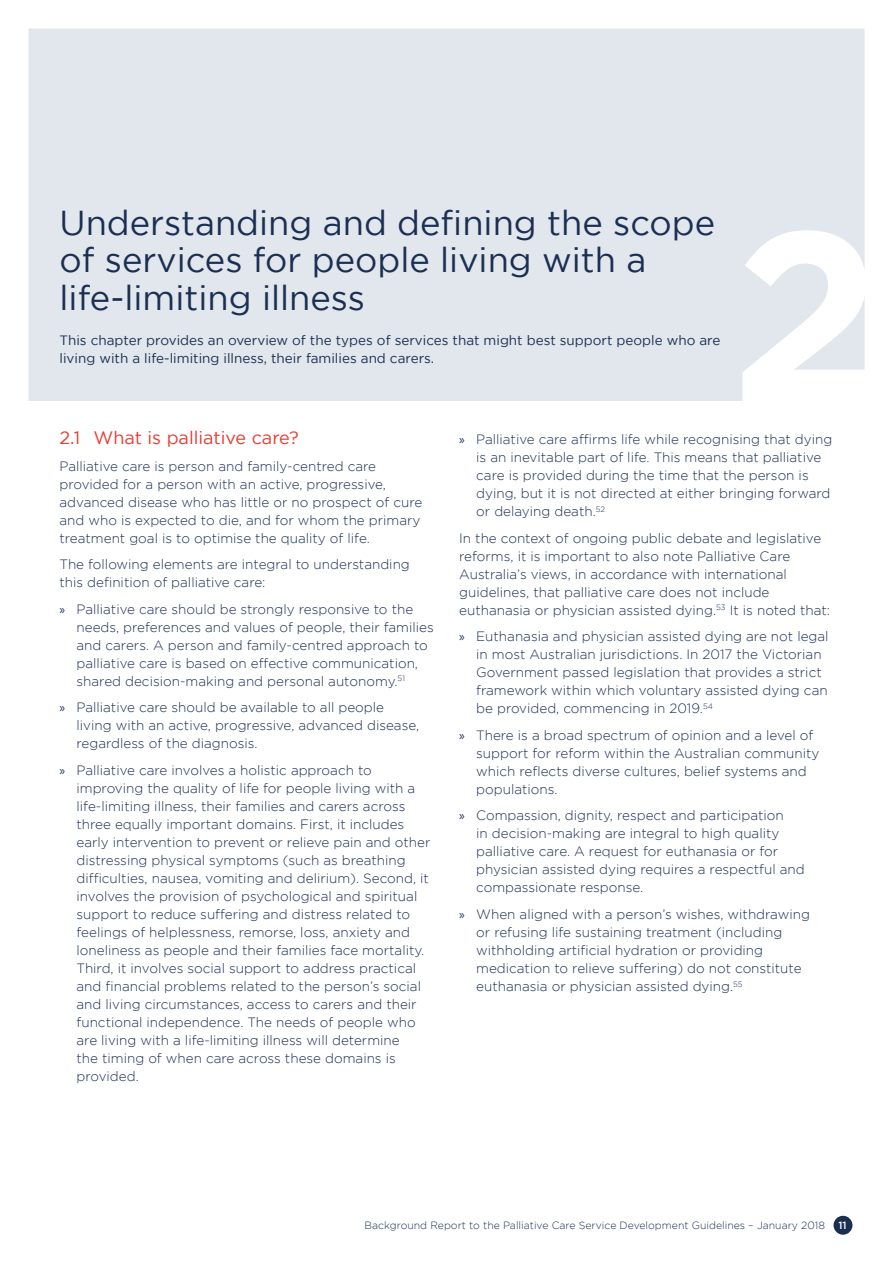
<style>
.page{position:relative;width:893px;height:1263px;background:#fff}
.page>*{position:absolute;margin:0;border:0;box-sizing:border-box;transform-origin:0 0}
.t1{font:700 241.5px "Gotham";color:#fff}
.t2{font:34.5px/37.5px "Gotham";color:#1b2f53}
.t3{font:18px "Gotham";color:#e83c32}
.t4{font:300 13.5px/18px "Gotham";color:#1b2f53}
.t5{font:13.5px/18px "Gotham";color:#1b2f53}
.t6{font:300 10.5px "Gotham";color:#1b2f53}
.t7{font:500 10.5px "Gotham";color:#fff}
.s1{font-family:"Myriad Pro";font-weight:400}
</style>
<div class="page">
<div style="left:833px;top:1216px;width:19px;height:19px;background:#1b2f53;border-radius:50%"></div>
<div style="left:14px;top:14px;width:865px;height:401px;background:#e1e7ec"></div>
<div style="left:0;top:0;width:893px;height:429px;border:28px solid #fff"></div>
<h2 class="t2" style="left:60px;top:203px;width:657px">Understanding and defining the scope of services for people living with a life‑limiting illness</h2>
<p class="t5" style="left:60px;top:331px;width:662px">This chapter provides an overview of the types of services that might best support people who are living with a life-limiting illness, their families and carers.</p>
<h1 class="t1" style="left:731px;top:177px;width:152px">2</h1>
<h3 class="t3" style="left:60px;top:428px;width:241px">2.1 What is palliative care?</h3>
<p class="t4" style="left:60px;top:457px;width:364px">Palliative care is person and family-centred care provided for a person with an active, progressive, advanced disease who has little or no prospect of cure and who is expected to die, and for whom the primary treatment goal is to optimise the quality of life.</p>
<p class="t4" style="left:60px;top:555px;width:352px">The following elements are integral to understanding this definition of palliative care:</p>
<p class="t4" style="left:77px;top:600px;width:359px;text-indent:-17px"><span class="s1">»</span> Palliative care should be strongly responsive to the needs, preferences and values of people, their families and carers. A person and family-centred approach to palliative care is based on effective communication, shared decision-making and personal autonomy.<sup>51</sup></p>
<p class="t4" style="left:77px;top:698px;width:344px;text-indent:-17px"><span class="s1">»</span> Palliative care should be available to all people living with an active, progressive, advanced disease, regardless of the diagnosis.</p>
<p class="t4" style="left:77px;top:761px;width:355px;text-indent:-17px"><span class="s1">»</span> Palliative care involves a holistic approach to improving the quality of life for people living with a life-limiting illness, their families and carers across three equally important domains. First, it includes early intervention to prevent or relieve pain and other distressing physical symptoms (such as breathing difficulties, nausea, vomiting and delirium). Second, it involves the provision of psychological and spiritual support to reduce suffering and distress related to feelings of helplessness, remorse, loss, anxiety and loneliness as people and their families face mortality.<br>Third, it involves social support to address practical and financial problems related to the person’s social and living circumstances, access to carers and their functional independence. The needs of people who are living with a life-limiting illness will determine<br>the timing of when care across these domains is provided.</p>
<p class="t4" style="left:476px;top:430px;width:357px;text-indent:-17px"><span class="s1">»</span> Palliative care affirms life while recognising that dying is an inevitable part of life. This means that palliative care is provided during the time that the person is dying, but it is not directed at either bringing forward or delaying death.<sup>52</sup></p>
<p class="t4" style="left:459px;top:529px;width:372px">In the context of ongoing public debate and legislative reforms, it is important to also note Palliative Care Australia’s views, in accordance with international guidelines, that palliative care does not include euthanasia or physician assisted dying.<sup>53</sup> It is noted that:</p>
<p class="t4" style="left:476px;top:627px;width:354px;text-indent:-17px"><span class="s1">»</span> Euthanasia and physician assisted dying are not legal in most Australian jurisdictions. In 2017 the Victorian Government passed legislation that provides a strict framework within which voluntary assisted dying can be provided, commencing in 2019.<sup>54</sup></p>
<p class="t4" style="left:476px;top:726px;width:345px;text-indent:-17px"><span class="s1">»</span> There is a broad spectrum of opinion and a level of support for reform within the Australian community which reflects diverse cultures, belief systems and populations.</p>
<p class="t4" style="left:476px;top:806px;width:330px;text-indent:-17px"><span class="s1">»</span> Compassion, dignity, respect and participation<br>in decision-making are integral to high quality palliative care. A request for euthanasia or for physician assisted dying requires a respectful and compassionate response.</p>
<p class="t4" style="left:476px;top:905px;width:335px;text-indent:-17px"><span class="s1">»</span> When aligned with a person’s wishes, withdrawing or refusing life sustaining treatment (including withholding artificial hydration or providing medication to relieve suffering) do not constitute euthanasia or physician assisted dying.<sup>55</sup></p>
<p class="t6" style="left:365px;top:1219px;width:462px">Background Report to the Palliative Care Service Development Guidelines – January 2018</p>
<p class="t7" style="left:838px;top:1219px;width:10px">11</p>
</div>
